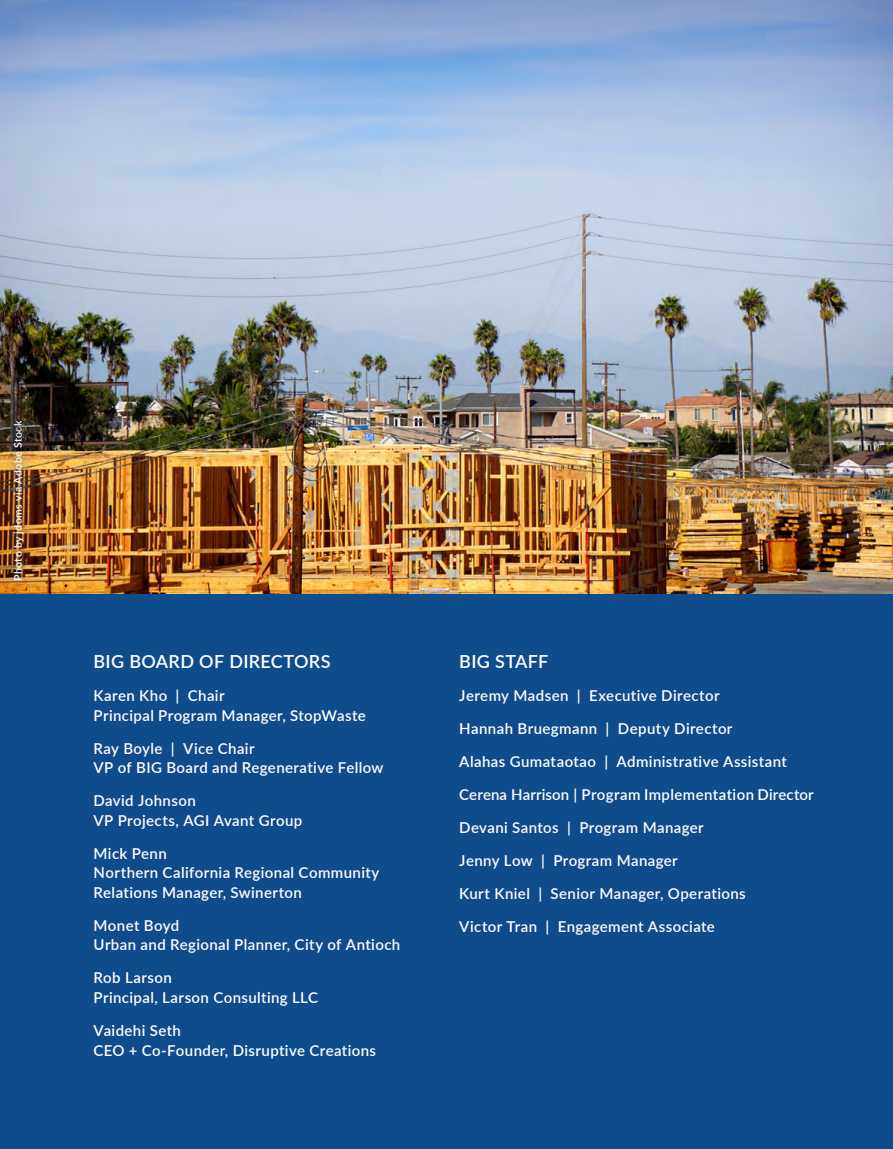
<style>
.page{position:relative;width:893px;height:1149px;background:#fff}
.page>*{position:absolute;margin:0;border:0;box-sizing:border-box;transform-origin:0 0}
.t1{font:600 18px "Lato";letter-spacing:.02em;color:#fff}
.t2{font:600 15px/19.5px "Lato";letter-spacing:.025em;color:#fff}
.t3{font:600 10.5px "Lato";letter-spacing:.04em;color:#fff}
</style>
<div class="page">
<div style="left:0;top:578px;width:893px;height:570px;background:#0f4c8c"></div>
<img style="left:0;top:0;width:893px;height:593px">
<div style="left:2px;top:410px;width:33px;height:182px;background:#0f4c8c;opacity:.75"></div>
<p class="t3" style="left:11px;top:580px;width:161px;rotate:-90deg">Photo by jdoms via Adobe Stock</p>
<p class="t1" style="left:94px;top:648px;width:238px">BIG BOARD OF DIRECTORS</p>
<p class="t2" style="left:94px;top:685px;width:274px">Karen Kho | Chair<br>Principal Program Manager, StopWaste</p>
<p class="t2" style="left:94px;top:737px;width:291px">Ray Boyle | Vice Chair<br>VP of BIG Board and Regenerative Fellow</p>
<p class="t2" style="left:94px;top:790px;width:210px">David Johnson<br>VP Projects, AGI Avant Group</p>
<p class="t2" style="left:94px;top:842px;width:287px">Mick Penn<br>Northern California Regional Community<br>Relations Manager, Swinerton</p>
<p class="t2" style="left:94px;top:914px;width:308px">Monet Boyd<br>Urban and Regional Planner, City of Antioch</p>
<p class="t2" style="left:94px;top:967px;width:226px">Rob Larson<br>Principal, Larson Consulting LLC</p>
<p class="t2" style="left:94px;top:1019px;width:284px">Vaidehi Seth<br>CEO + Co-Founder, Disruptive Creations</p>
<p class="t1" style="left:459px;top:648px;width:91px">BIG STAFF</p>
<p class="t2" style="left:459px;top:685px;width:262px">Jeremy Madsen | Executive Director</p>
<p class="t2" style="left:459px;top:718px;width:275px">Hannah Bruegmann | Deputy Director</p>
<p class="t2" style="left:459px;top:751px;width:329px">Alahas Gumataotao | Administrative Assistant</p>
<p class="t2" style="left:459px;top:784px;width:356px">Cerena Harrison | Program Implementation Director</p>
<p class="t2" style="left:459px;top:817px;width:246px">Devani Santos | Program Manager</p>
<p class="t2" style="left:459px;top:850px;width:220px">Jenny Low | Program Manager</p>
<p class="t2" style="left:459px;top:883px;width:288px">Kurt Kniel | Senior Manager, Operations</p>
<p class="t2" style="left:459px;top:916px;width:257px">Victor Tran | Engagement Associate</p>
</div>
